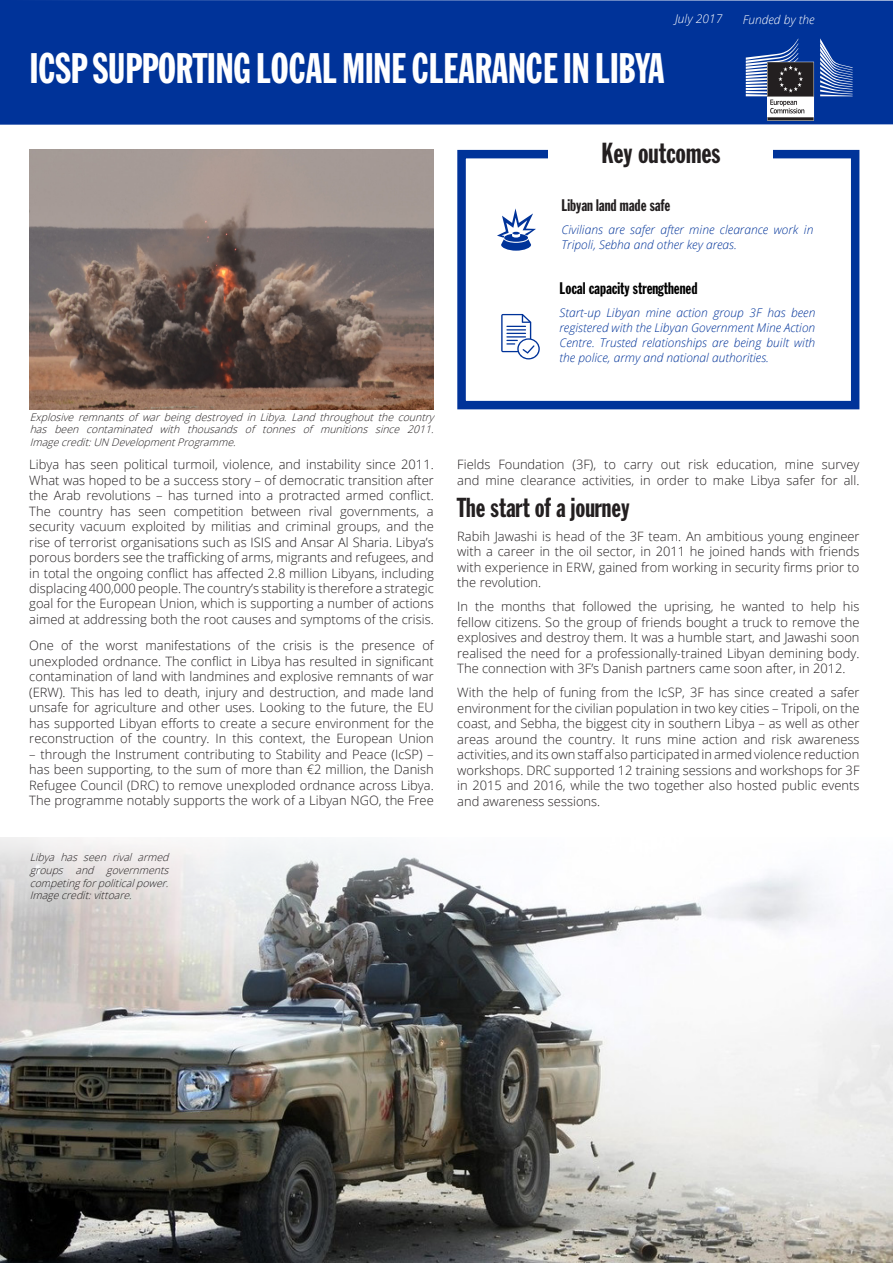
<style>
.page{position:relative;width:893px;height:1263px;background:#fff}
.page>*{position:absolute;margin:0;border:0;box-sizing:border-box;transform-origin:0 0}
.t1{font:42px "Franklin Gothic Std Extra Cond";color:#fff}
.t2{font:28.5px "Franklin Gothic Std Extra Cond";color:#231f20}
.t3{font:27px "Franklin Gothic Std Extra Cond";color:#231f20}
.t4{font:16.5px "Franklin Gothic Std Extra Cond";color:#000}
.t5{font:16.5px "Franklin Gothic Std Extra Cond";color:#231f20}
.t6{font:300 12.9px/15.5px "Open Sans";color:#231f20;text-align:justify}
.t7{font:italic 300 12px/15px "Open Sans";color:#039}
.t8{font:italic 300 12px "Open Sans";color:#fff}
.t9{font:italic 300 10.5px/12.6px "Open Sans";color:#231f20}
</style>
<div class="page">
<div style="left:457px;top:150px;width:402px;height:259px;border:9px solid #039"></div>
<img style="left:0;top:838px;width:893px;height:425px">
<div style="left:0;top:0;width:893px;height:125px;background:#039"></div>
<svg style="left:820px;top:38px;width:33px;height:58px;background:#4469b4"></svg>
<svg style="left:746px;top:38px;width:68px;height:83px"></svg>
<div style="left:549px;top:136px;width:224px;height:33px;background:#fff"></div>
<img style="left:29px;top:150px;width:405px;height:259px">
<svg style="left:497px;top:208px;width:39px;height:43px"></svg>
<svg style="left:501px;top:314px;width:39px;height:45px"></svg>
<p class="t8" style="left:675px;top:10px;width:49px">July 2017</p>
<p class="t1" style="left:30px;top:46px;width:636px">ICSP SUPPORTING LOCAL MINE CLEARANCE IN LIBYA</p>
<p class="t8" style="left:743px;top:11px;width:73px">Funded by the</p>
<p class="t2" style="left:601px;top:138px;width:121px">Key outcomes</p>
<p class="t9" style="left:30px;top:410px;width:409px">Explosive remnants of war being destroyed in Libya. Land throughout the country has been contaminated with thousands of tonnes of munitions since 2011.<br>Imagecredit:UN DevelopmentProgramme.</p>
<p class="t6" style="left:29px;top:456px;width:406px">Libya has seen political turmoil, violence, and instability since 2011.<br>What was hoped to be a success story – of democratic transition after the Arab revolutions – has turned into a protracted armed conflict.<br>The country has seen competition between rival governments, a security vacuum exploited by militias and criminal groups, and the rise of terrorist organisations such as ISIS and Ansar Al Sharia. Libya’s porous borders see the trafficking of arms, migrants and refugees, and in total the ongoing conflict has affected 2.8 million Libyans, including displacing 400,000 people. The country’s stability is therefore a strategic goal for the European Union, which is supporting a number of actions aimed at addressing both the root causes and symptoms of the crisis.</p>
<p class="t6" style="left:29px;top:637px;width:406px">One of the worst manifestations of the crisis is the presence of unexploded ordnance. The conflict in Libya has resulted in significant contamination of land with landmines and explosive remnants of war (ERW). This has led to death, injury and destruction, and made land unsafe for agriculture and other uses. Looking to the future, the EU has supported Libyan efforts to create a secure environment for the reconstruction of the country. In this context, the European Union</p>
<p class="t6" style="left:29px;top:746px;width:406px">– through the Instrument contributing to Stability and Peace (IcSP) – has been supporting, to the sum of more than €2 million, the Danish Refugee Council (DRC) to remove unexploded ordnance across Libya.<br>The programme notably supports the work of a Libyan NGO, the Free</p>
<p class="t9" style="left:30px;top:851px;width:144px;text-align:justify">Libya has seen rival armed groups and governments competingforpoliticalpower.<br>Imagecredit:vittoare.</p>
<p class="t5" style="left:561px;top:196px;width:110px">Libyan land made safe</p>
<p class="t7" style="left:561px;top:222px;width:253px">Civilians are safer after mine clearance work in<br>Tripoli, Sebha and other key areas.</p>
<p class="t4" style="left:560px;top:279px;width:139px">Local capacity strengthened</p>
<p class="t7" style="left:560px;top:305px;width:257px;text-align:justify">Start-up Libyan mine action group 3F has been registered with the Libyan Government Mine Action Centre. Trusted relationships are being built with the police, army and national authorities.</p>
<p class="t6" style="left:457px;top:456px;width:404px">Fields Foundation (3F), to carry out risk education, mine survey and mine clearance activities, in order to make Libya safer for all.</p>
<p class="t3" style="left:457px;top:493px;width:174px">The start of a journey</p>
<p class="t6" style="left:457px;top:528px;width:404px">Rabih Jawashi is head of the 3F team. An ambitious young engineer with a career in the oil sector, in 2011 he joined hands with friends with experience in ERW, gained from working in security firms prior to the revolution.</p>
<p class="t6" style="left:457px;top:599px;width:404px">In the months that followed the uprising, he wanted to help his fellow citizens. So the group of friends bought a truck to remove the explosives and destroy them. It was a humble start, and Jawashi soon realised the need for a professionally-trained Libyan demining body.<br>The connection with 3F’s Danish partners came soon after, in 2012.</p>
<p class="t6" style="left:457px;top:685px;width:404px">With the help of funing from the IcSP, 3F has since created a safer environment for the civilian population in two key cities – Tripoli, on the coast, and Sebha, the biggest city in southern Libya – as well as other areas around the country. It runs mine action and risk awareness activities, and its own staff also participated in armed violence reduction workshops. DRC supported 12 training sessions and workshops for 3F in 2015 and 2016, while the two together also hosted public events and awareness sessions.</p>
</div>
